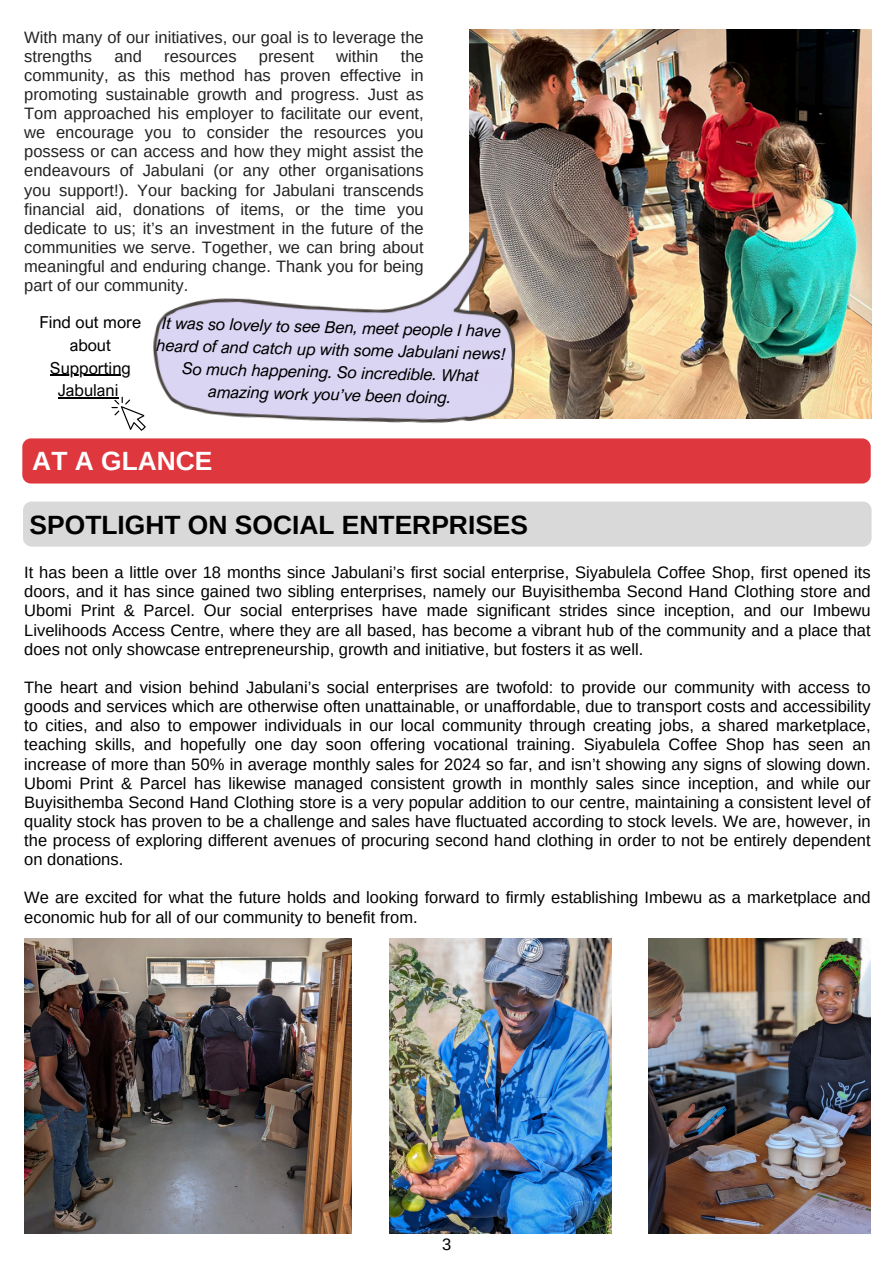
<style>
.page{position:relative;width:894px;height:1264px;background:#fff}
.page>*{position:absolute;margin:0;border:0;box-sizing:border-box;transform-origin:0 0}
.t1{font:700 26.4px "Arimo";color:#000}
.t2{font:700 26.4px "Arimo";color:#fff}
.t3{font:16.5px/19.2px "Arimo";color:#000;text-align:justify}
.t4{font:16.5px/19.2px "Arimo";color:#222}
.t5{font:italic 16.5px/22.5px "Arial Nova";color:#000;text-align:center}
.t6{font:16.5px/22.5px "Arial Nova";color:#000;text-align:center}
</style>
<div class="page">
<div style="left:23px;top:501px;width:848px;height:45px;background:#d9d9d9;border-radius:8px"></div>
<div style="left:22px;top:438px;width:848px;height:45px;background:#de373d;border-radius:8px"></div>
<img style="left:469px;top:29px;width:401px;height:389px">
<img style="left:145px;top:213px;width:375px;height:226px">
<hr style="left:50px;top:374px;width:81px;height:2px;background:#000">
<hr style="left:58px;top:397px;width:60px;height:1px;background:#000">
<svg style="left:111px;top:396px;width:39px;height:39px"></svg>
<img style="left:24px;top:938px;width:328px;height:295px">
<img style="left:648px;top:938px;width:222px;height:295px">
<img style="left:389px;top:938px;width:222px;height:295px">
<p class="t4" style="left:24px;top:27px;width:401px">With many of our initiatives, our goal is to leverage the strengths</p>
<p class="t4" style="left:24px;top:46px;width:401px;text-align:justify;text-indent:376px">the community, as this method has proven effective in promoting sustainable growth and progress. Just as Tom approached his employer to facilitate our event, we encourage you to consider the resources you possess or can access and how they might assist the endeavours of Jabulani (or any other organisations you support!). Your backing for Jabulani transcends financial aid, donations of items, or the time you dedicate to us; it’s an investment in the future of the communities we serve. Together, we can bring about meaningful and enduring change. Thank you for being part of our community.</p>
<p class="t6" style="left:39px;top:311px;width:103px">Find out more about</p>
<h1 class="t6" style="left:50px;top:356px;width:82px">Supporting<br>Jabulani</h1>
<p class="t4" style="left:114px;top:46px;width:29px">and</p>
<p class="t4" style="left:164px;top:46px;width:74px">resources</p>
<p class="t4" style="left:259px;top:46px;width:56px">present</p>
<p class="t4" style="left:336px;top:46px;width:44px">within</p>
<p class="t5" style="left:157px;top:312px;width:350px;rotate:1deg">It was so lovely to see Ben, meet people I have heard of and catch up with some Jabulani news!<br>So much happening. So incredible. What amazing work you’ve been doing.</p>
<p class="t2" style="left:32px;top:446px;width:182px">AT A GLANCE</p>
<p class="t1" style="left:30px;top:509px;width:500px">SPOTLIGHT ON SOCIAL ENTERPRISES</p>
<p class="t3" style="left:24px;top:563px;width:847px">It has been a little over 18 months since Jabulani’s first social enterprise, Siyabulela Coffee Shop, first opened its doors, and it has since gained two sibling enterprises, namely our Buyisithemba Second Hand Clothing store and Ubomi Print &amp; Parcel. Our social enterprises have made significant strides since inception, and our Imbewu Livelihoods Access Centre, where they are all based, has become a vibrant hub of the community and a place that does not only showcase entrepreneurship, growth and initiative, but fosters it as well.</p>
<p class="t3" style="left:24px;top:677px;width:847px">The heart and vision behind Jabulani’s social enterprises are twofold: to provide our community with access to goods and services which are otherwise often unattainable, or unaffordable, due to transport costs and accessibility to cities, and also to empower individuals in our local community through creating jobs, a shared marketplace, teaching skills, and hopefully one day soon offering vocational training. Siyabulela Coffee Shop has seen an increase of more than 50% in average monthly sales for 2024 so far, and isn’t showing any signs of slowing down.<br>Ubomi Print &amp; Parcel has likewise managed consistent growth in monthly sales since inception, and while our Buyisithemba Second Hand Clothing store is a very popular addition to our centre, maintaining a consistent level of quality stock has proven to be a challenge and sales have fluctuated according to stock levels. We are, however, in the process of exploring different avenues of procuring second hand clothing in order to not be entirely dependent on donations.</p>
<p class="t3" style="left:24px;top:888px;width:847px">We are excited for what the future holds and looking forward to firmly establishing Imbewu as a marketplace and economic hub for all of our community to benefit from.</p>
<p class="t3" style="left:442px;top:1234px;width:11px">3</p>
</div>
